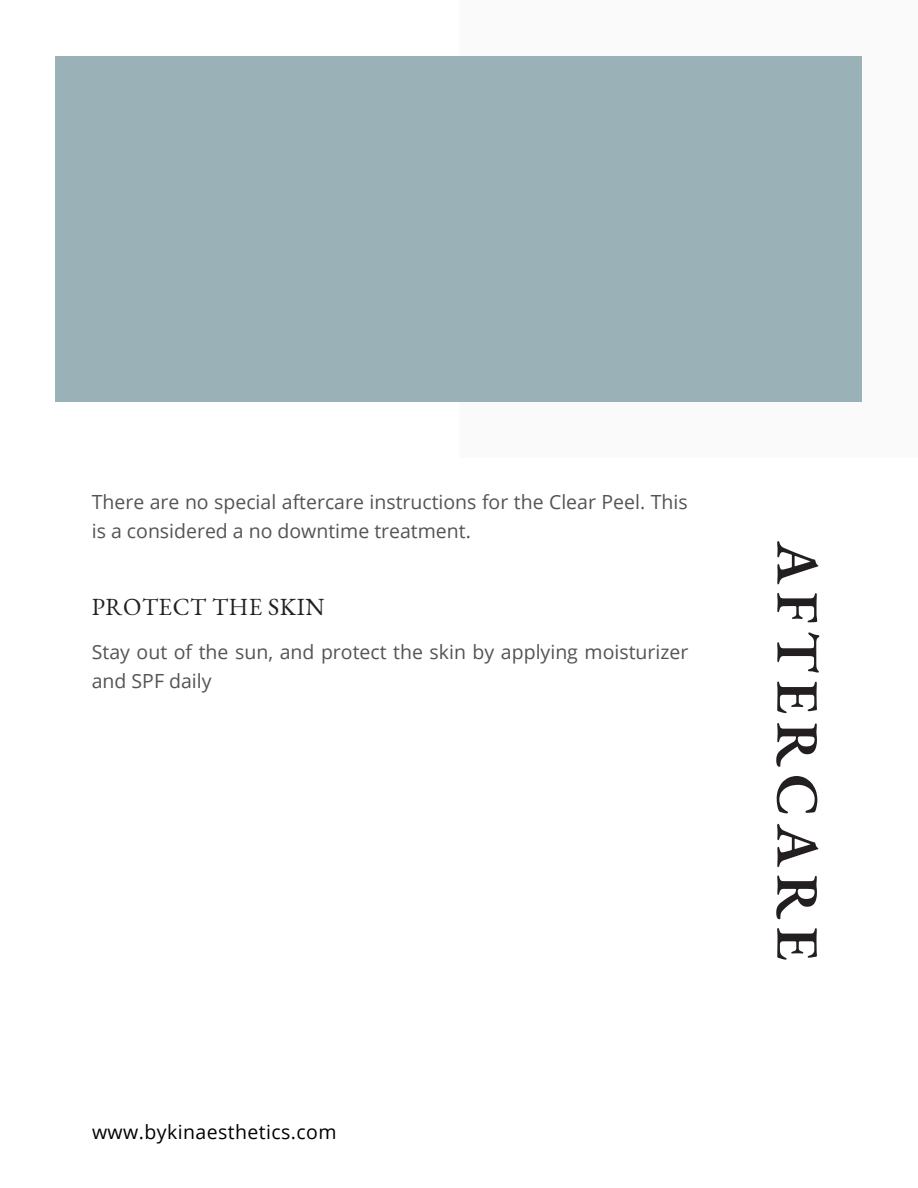
<style>
.page{position:relative;width:918px;height:1188px;background:#fff}
.page>*{position:absolute;margin:0;border:0;box-sizing:border-box;transform-origin:0 0}
.t1{font:600 60px "EB Garamond";letter-spacing:.12em;color:#231f20}
.t2{font:24px "EB Garamond";letter-spacing:.02em;color:#231f20}
.t3{font:19.5px/28.5px "Open Sans";color:#545454}
.t4{font:19.5px "Open Sans";letter-spacing:.02em;color:#000}
</style>
<div class="page">
<div style="left:459px;top:0;width:459px;height:458px;background:#f8f8f8"></div>
<div style="left:56px;top:56px;width:806px;height:346px;background:#9bb1b8"></div>
<p class="t3" style="left:92px;top:487px;width:597px">There are no special aftercare instructions for the Clear Peel. This is a considered a no downtime treatment.</p>
<p class="t2" style="left:92px;top:591px;width:234px">PROTECT THE SKIN</p>
<p class="t3" style="left:92px;top:638px;width:598px">Stay out of the sun, and protect the skin by applying moisturizer and SPF daily</p>
<p class="t4" style="left:92px;top:1118px;width:246px">www.bykinaesthetics.com</p>
<h1 class="t1" style="left:838px;top:541px;width:421px;rotate:90deg">AFTERCARE</h1>
</div>
